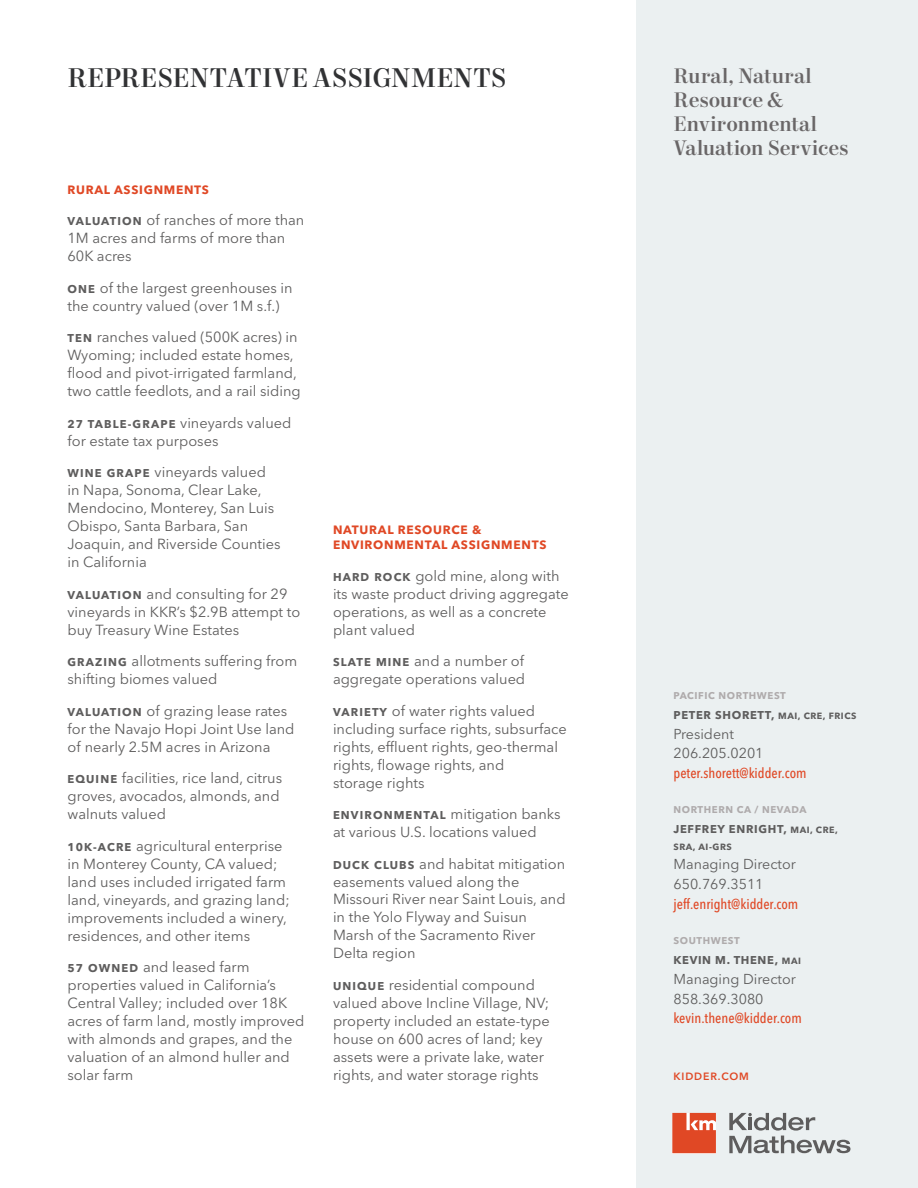
<style>
.page{position:relative;width:918px;height:1188px;background:#fff}
.page>*{position:absolute;margin:0;border:0;box-sizing:border-box;transform-origin:0 0}
.Headline_-_Level_2{font:500 27px "Mort Modern 09";letter-spacing:.005em;color:#313234}
.Title_Case_Title_-_A{font:500 21px/24px "Mort Modern 09";color:#696667}
.Bullets_-_Level_1{font:14.55px/18px "Avenir Next LT Pro";color:#5e5d5d}
.Contact_Info_-_Ash{font:14.25px "Avenir Next LT Pro";color:#5e5d5d}
.Contact_Info_-_Ash-2{font:500 condensed 14.25px "Avenir Next LT Pro";color:#e04825}
.Subhead_-_Level_1{font:700 12px/15px "Avenir Next LT Pro";letter-spacing:.06em;color:#e04825}
.Contact_Info_-_Ash-3{font:700 11.25px "Avenir Next LT Pro";letter-spacing:.06em;color:#5e5d5d}
.KM_URL{font:600 10.5px "Avenir Next LT Pro";letter-spacing:.08em;color:#e04825}
.Subhead_-_Level_1-2{font:700 9.75px "Avenir Next LT Pro";letter-spacing:.06em;color:#afabac}
.Contact_Info_-_Ash-4{font:700 9px "Avenir Next LT Pro";letter-spacing:.06em;color:#5e5d5d}
.s1{font-weight:700;font-size:11.25px}
.s2{font-size:9px}
</style>
<div class="page">
<div style="left:636px;top:0;width:282px;height:1188px;background:#ebf0f1"></div>
<svg style="left:729px;top:1113px;width:121px;height:40px"></svg>
<svg style="left:672px;top:1113px;width:44px;height:40px;background:#e35e3f"></svg>
<p class="Headline_-_Level_2" style="left:68px;top:61px;width:441px">REPRESENTATIVE ASSIGNMENTS</p>
<p class="Subhead_-_Level_1" style="left:68px;top:182px;width:143px">RURAL ASSIGNMENTS</p>
<p class="Bullets_-_Level_1" style="left:68px;top:211px;width:238px"><span class="s1">VALUATION</span> of ranches of more than<br>1M acres and farms of more than<br>60K acres</p>
<p class="Bullets_-_Level_1" style="left:68px;top:278px;width:227px"><span class="s1">ONE</span> of the largest greenhouses in the country valued (over 1M s.f.)</p>
<p class="Bullets_-_Level_1" style="left:68px;top:328px;width:235px"><span class="s1">TEN</span> ranches valued (500K acres) in Wyoming; included estate homes, flood and pivot-irrigated farmland, two cattle feedlots, and a rail siding</p>
<p class="Bullets_-_Level_1" style="left:68px;top:413px;width:226px"><span class="s1">27 TABLE-GRAPE</span> vineyards valued for estate tax purposes</p>
<p class="Bullets_-_Level_1" style="left:68px;top:463px;width:215px"><span class="s1">WINE GRAPE</span> vineyards valued in Napa, Sonoma, Clear Lake,<br>Mendocino, Monterey, San Luis<br>Obispo, Santa Barbara, San<br>Joaquin, and Riverside Counties in California</p>
<p class="Bullets_-_Level_1" style="left:68px;top:584px;width:234px"><span class="s1">VALUATION</span> and consulting for 29 vineyards in KKR’s $2.9B attempt to buy Treasury Wine Estates</p>
<p class="Bullets_-_Level_1" style="left:68px;top:652px;width:231px"><span class="s1">GRAZING</span> allotments suffering from shifting biomes valued</p>
<p class="Bullets_-_Level_1" style="left:68px;top:701px;width:229px"><span class="s1">VALUATION</span> of grazing lease rates for the Navajo Hopi Joint Use land of nearly 2.5M acres in Arizona</p>
<p class="Bullets_-_Level_1" style="left:68px;top:769px;width:216px"><span class="s1">EQUINE</span> facilities, rice land, citrus groves, avocados, almonds, and walnuts valued</p>
<p class="Bullets_-_Level_1" style="left:68px;top:836px;width:224px"><span class="s1">10K-ACRE</span> agricultural enterprise in Monterey County, CA valued; land uses included irrigated farm land, vineyards, and grazing land; improvements included a winery, residences, and other items</p>
<p class="Bullets_-_Level_1" style="left:68px;top:958px;width:239px"><span class="s1">57 OWNED</span> and leased farm properties valued in California’s<br>Central Valley; included over 18K acres of farm land, mostly improved with almonds and grapes, and the valuation of an almond huller and solar farm</p>
<p class="Subhead_-_Level_1" style="left:333px;top:522px;width:215px">NATURAL RESOURCE &amp;<br>ENVIRONMENTAL ASSIGNMENTS</p>
<p class="Bullets_-_Level_1" style="left:333px;top:566px;width:237px"><span class="s1">HARD ROCK</span> gold mine, along with its waste product driving aggregate operations, as well as a concrete plant valued</p>
<p class="Bullets_-_Level_1" style="left:333px;top:652px;width:194px"><span class="s1">SLATE MINE</span> and a number of aggregate operations valued</p>
<p class="Bullets_-_Level_1" style="left:333px;top:701px;width:235px"><span class="s1">VARIETY</span> of water rights valued including surface rights, subsurface rights, effluent rights, geo-thermal rights, flowage rights, and<br>storage rights</p>
<p class="Bullets_-_Level_1" style="left:333px;top:805px;width:229px"><span class="s1">ENVIRONMENTAL</span> mitigation banks at various U.S. locations valued</p>
<p class="Bullets_-_Level_1" style="left:333px;top:854px;width:234px"><span class="s1">DUCK CLUBS</span> and habitat mitigation easements valued along the<br>Missouri River near Saint Louis, and in the Yolo Flyway and Suisun<br>Marsh of the Sacramento River<br>Delta region</p>
<p class="Bullets_-_Level_1" style="left:333px;top:976px;width:218px"><span class="s1">UNIQUE</span> residential compound valued above Incline Village, NV; property included an estate-type house on 600 acres of land; key assets were a private lake, water rights, and water storage rights</p>
<p class="Title_Case_Title_-_A" style="left:674px;top:64px;width:177px">Rural, Natural<br>Resource &amp;<br>Environmental<br>Valuation Services</p>
<p class="Subhead_-_Level_1-2" style="left:674px;top:690px;width:114px">PACIFIC NORTHWEST</p>
<p class="Contact_Info_-_Ash-3" style="left:674px;top:708px;width:184px">PETER SHORETT, <span class="s2">MAI, CRE, FRICS</span></p>
<p class="Contact_Info_-_Ash" style="left:674px;top:725px;width:62px">President</p>
<p class="Contact_Info_-_Ash" style="left:674px;top:745px;width:92px">206.205.0201</p>
<p class="Contact_Info_-_Ash-2" style="left:674px;top:764px;width:135px">peter.shorett@kidder.com</p>
<p class="Subhead_-_Level_1-2" style="left:674px;top:804px;width:135px">NORTHERN CA / NEVADA</p>
<p class="Contact_Info_-_Ash-3" style="left:674px;top:823px;width:166px">JEFFREY ENRIGHT, <span class="s2">MAI, CRE,</span></p>
<p class="Contact_Info_-_Ash-4" style="left:674px;top:841px;width:60px">SRA, AI-GRS</p>
<p class="Contact_Info_-_Ash" style="left:674px;top:856px;width:124px">Managing Director</p>
<p class="Contact_Info_-_Ash" style="left:674px;top:876px;width:92px">650.769.3511</p>
<p class="Contact_Info_-_Ash-2" style="left:674px;top:895px;width:126px">jeff.enright@kidder.com</p>
<p class="Subhead_-_Level_1-2" style="left:674px;top:935px;width:68px">SOUTHWEST</p>
<p class="Contact_Info_-_Ash-3" style="left:674px;top:953px;width:129px">KEVIN M. THENE, <span class="s2">MAI</span></p>
<p class="Contact_Info_-_Ash" style="left:674px;top:971px;width:124px">Managing Director</p>
<p class="Contact_Info_-_Ash" style="left:674px;top:990px;width:92px">858.369.3080</p>
<p class="Contact_Info_-_Ash-2" style="left:674px;top:1010px;width:130px">kevin.thene@kidder.com</p>
<p class="KM_URL" style="left:674px;top:1070px;width:77px">KIDDER.COM</p>
</div>
